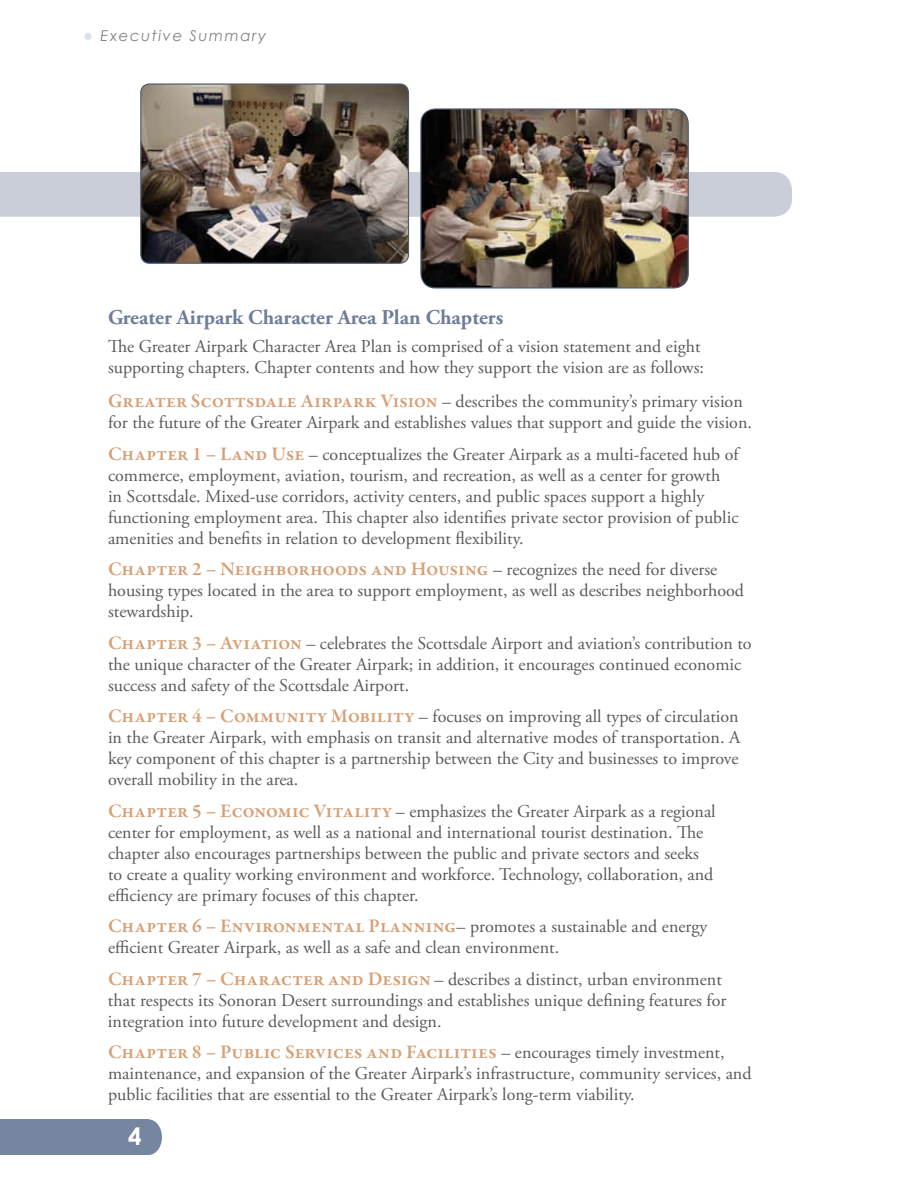
<style>
.page{position:relative;width:918px;height:1188px;background:#fff}
.page>*{position:absolute;margin:0;border:0;box-sizing:border-box;transform-origin:0 0}
.t1{font:700 24px "Century Gothic";color:#fff}
.t2{font:700 21px "Adobe Garamond Pro";color:#6e7d9a}
.t3{font:600 19.5px "Garamond Premr Pro";letter-spacing:.005em;color:#d6a077}
.t4{font:600 19.5px "Garamond Premr Pro";letter-spacing:-.015em;color:#d6a077}
.t5{font:18px/21px "Adobe Garamond Pro";color:#58595b}
.t6{font:italic 15px "Century Gothic";letter-spacing:.1em;color:#808285}
.s1{font-family:"Arial";font-weight:700;font-style:normal;font-size:16.5px;color:#d8e3ec}
.s2{font-family:"Garamond Premr Pro";font-weight:600;font-size:19.5px;color:#d6a077}
.s3{font-family:"Adobe Garamond Pro";font-weight:400;font-size:18px;color:#58595b}
</style>
<div class="page">
<div style="left:0;top:172px;width:792px;height:45px;background:#c9ced9"></div>
<div style="left:135px;top:1119px;width:27px;height:36px;background:#7786a0;border-radius:50%"></div>
<div style="left:0;top:1119px;width:148px;height:36px;background:#7786a0"></div>
<img style="left:140px;top:83px;width:270px;height:180px;border-radius:18px">
<img style="left:421px;top:108px;width:270px;height:180px;border-radius:18px">
<p class="t6" style="left:83px;top:25px;width:184px"><span class="s1">●</span> Executive Summary</p>
<p class="t2" style="left:108px;top:305px;width:397px">Greater Airpark Character Area Plan Chapters</p>
<p class="t5" style="left:108px;top:337px;width:598px">The Greater Airpark Character Area Plan is comprised of a vision statement and eight supporting chapters. Chapter contents and how they support the vision are as follows:</p>
<p class="t5" style="left:108px;top:392px;width:646px"><span class="s2">Greater Scottsdale Airpark Vision</span> – describes the community’s primary vision for the future of the Greater Airpark and establishes values that support and guide the vision.</p>
<p class="t5" style="left:108px;top:444px;width:632px"><span class="s2">Chapter 1 – Land Use</span> – conceptualizes the Greater Airpark as a multi-faceted hub of commerce, employment, aviation, tourism, and recreation, as well as a center for growth in Scottsdale. Mixed-use corridors, activity centers, and public spaces support a highly functioning employment area. This chapter also identifies private sector provision of public amenities and benefits in relation to development flexibility.</p>
<p class="t4" style="left:108px;top:557px;width:611px">Chapter 2 – Neighborhoods and Housing <span class="s3">– recognizes the need for diverse</span></p>
<p class="t5" style="left:108px;top:581px;width:638px">housing types located in the area to support employment, as well as describes neighborhood stewardship.</p>
<p class="t5" style="left:108px;top:633px;width:645px"><span class="s2">Chapter 3 – Aviation</span> – celebrates the Scottsdale Airport and aviation’s contribution to the unique character of the Greater Airpark; in addition, it encourages continued economic success and safety of the Scottsdale Airport.</p>
<p class="t5" style="left:108px;top:707px;width:634px;text-align:justify"><span class="s2">Chapter 4 – Community Mobility</span> – focuses on improving all types of circulation in the Greater Airpark, with emphasis on transit and alternative modes of transportation. A key component of this chapter is a partnership between the City and businesses to improve overall mobility in the area.</p>
<p class="t5" style="left:108px;top:801px;width:609px"><span class="s2">Chapter 5 – Economic Vitality</span> – emphasizes the Greater Airpark as a regional center for employment, as well as a national and international tourist destination. The chapter also encourages partnerships between the public and private sectors and seeks to create a quality working environment and workforce. Technology, collaboration, and efficiency are primary focuses of this chapter.</p>
<p class="t3" style="left:108px;top:914px;width:601px">Chapter 6 – Environmental Planning<span class="s3">– promotes a sustainable and energy</span></p>
<p class="t5" style="left:108px;top:932px;width:615px;line-height:31.5px">efficient Greater Airpark, as well as a safe and clean environment.<br><span class="s2">Chapter 7 – Character and Design</span> – describes a distinct, urban environment</p>
<p class="t5" style="left:108px;top:990px;width:620px">that respects its Sonoran Desert surroundings and establishes unique defining features for integration into future development and design.</p>
<p class="t3" style="left:108px;top:1040px;width:618px">Chapter 8 – Public Services and Facilities <span class="s3">– encourages timely investment,</span></p>
<p class="t5" style="left:108px;top:1064px;width:645px">maintenance, and expansion of the Greater Airpark’s infrastructure, community services, and public facilities that are essential to the Greater Airpark’s long-term viability.</p>
<h1 class="t1" style="left:128px;top:1118px;width:15px">4</h1>
</div>
